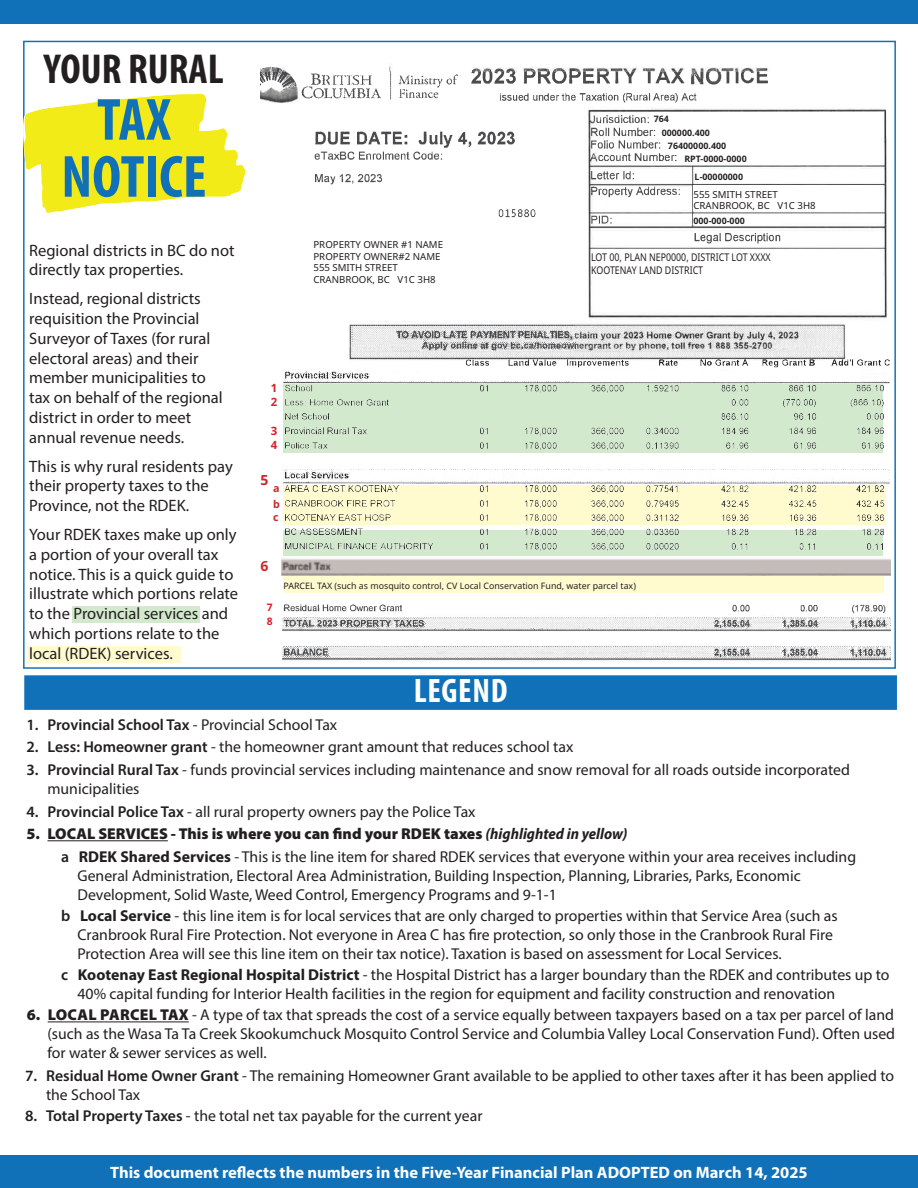
<style>
.page{position:relative;width:918px;height:1188px;background:#fff}
.page>*{position:absolute;margin:0;border:0;box-sizing:border-box;transform-origin:0 0}
.t1{font:700 condensed 60px/57px "Myriad Pro";color:#1071b9;text-align:center}
.t2{font:700 condensed 42px "Myriad Pro";color:#231f20}
.t3{font:700 condensed 34.05px "Myriad Pro";letter-spacing:.02em;color:#fff}
.t4{font:16.5px/19.8px "Myriad Pro";color:#231f20}
.t5{font:700 16.5px "Myriad Pro";color:#fff}
.t6{font:15.75px/18.9px "Myriad Pro";color:#231f20}
.t7{font:600 15.75px "Myriad Pro";color:#231f20}
.t8{font:700 13.95px "BC Sans";color:#d1232a}
.t9{font:700 11.4px/14.4px "BC Sans";color:#d1232a}
.t10{font:10.65px/12.8px "BC Sans";color:#231f20;scale:.83 1}
.t11{font:700 10.65px/15.9px "BC Sans";color:#d1232a}
.t12{font:700 10.35px/14.5px "BC Sans";color:#d1232a}
.t13{font:9.6px/11.6px "BC Sans";color:#231f20}
.t14{font:700 8.85px/10.6px "BC Sans";color:#231f20}
.t15{font:8.85px "BC Sans";color:#231f20}
.s1{font-weight:400}
.s2{font-weight:600}
.s3{font-weight:900}
.s4{font-weight:700;font-style:italic;font-stretch:semi-condensed}
.s5{font-weight:700}
</style>
<div class="page">
<div style="left:283px;top:576px;width:600px;height:16px;background:#fffbcf"></div>
<div style="left:28px;top:646px;width:153px;height:16px;background:#fffbcf"></div>
<div style="left:73px;top:606px;width:127px;height:16px;background:#d3e9ce"></div>
<div style="left:24px;top:675px;width:873px;height:35px;background:#1071b9;border:2px solid #1071b9"></div>
<div style="left:0;top:1156px;width:918px;height:32px;background:#1071b9"></div>
<div style="left:0;top:0;width:918px;height:24px;background:#1071b9"></div>
<hr style="left:48px;top:840px;width:120px;height:1px;background:#231f20">
<hr style="left:48px;top:1022px;width:141px;height:1px;background:#231f20">
<img style="left:260px;top:66px;width:627px;height:290px">
<img style="left:388px;top:70px;width:5px;height:31px">
<img style="left:690px;top:68px;width:32px;height:17px">
<div style="left:313px;top:233px;width:190px;height:55px;background:#fff"></div>
<div style="left:446px;top:150px;width:37px;height:13px;background:#fff"></div>
<div style="left:654px;top:112px;width:47px;height:14px;background:#fff"></div>
<div style="left:662px;top:126px;width:66px;height:14px;background:#fff"></div>
<div style="left:668px;top:140px;width:87px;height:13px;background:#fff"></div>
<div style="left:684px;top:153px;width:88px;height:10px;background:#fff"></div>
<div style="left:591px;top:250px;width:241px;height:30px;background:#fff"></div>
<img style="left:282px;top:558px;width:609px;height:17px">
<img style="left:282px;top:604px;width:609px;height:58px">
<svg style="left:23px;top:92px;width:223px;height:122px"></svg>
<img style="left:283px;top:356px;width:613px;height:202px">
<div style="left:693px;top:185px;width:190px;height:26px;background:#fff"></div>
<div style="left:695px;top:169px;width:87px;height:13px;background:#fff"></div>
<div style="left:693px;top:214px;width:88px;height:11px;background:#fff"></div>
<h2 class="t2" style="left:44px;top:42px;width:181px">YOUR RURAL</h2>
<h1 class="t1" style="left:61px;top:90px;width:147px">TAX<br>NOTICE</h1>
<p class="t4" style="left:29px;top:240px;width:207px">Regional districts in BC do not directly tax properties.</p>
<p class="t4" style="left:29px;top:288px;width:195px">Instead, regional districts requisition the Provincial<br>Surveyor of Taxes (for rural electoral areas) and their member municipalities to tax on behalf of the regional district in order to meet annual revenue needs.</p>
<p class="t4" style="left:29px;top:456px;width:205px">This is why rural residents pay their property taxes to the<br>Province, not the RDEK.</p>
<p class="t4" style="left:29px;top:524px;width:210px">Your RDEK taxes make up only a portion of your overall tax notice. This is a quick guide to illustrate which portions relate to the Provincial services and which portions relate to the local (RDEK) services.</p>
<p class="t14" style="left:654px;top:114px;width:17px">764</p>
<p class="t14" style="left:662px;top:127px;width:50px">000000.400</p>
<p class="t14" style="left:668px;top:141px;width:60px">76400000.400</p>
<p class="t14" style="left:684px;top:154px;width:64px">RPT-0000-0000</p>
<p class="t13" style="left:313px;top:239px;width:131px">PROPERTY OWNER #1 NAME<br>PROPERTY OWNER#2 NAME<br>555 SMITH STREET<br>CRANBROOK, BC V1C 3H8</p>
<p class="t9" style="left:271px;top:380px;width:8px">1</p>
<p class="t9" style="left:271px;top:395px;width:8px">2</p>
<p class="t9" style="left:271px;top:424px;width:8px">3<br>4</p>
<p class="t8" style="left:260px;top:471px;width:9px">5</p>
<p class="t11" style="left:273px;top:480px;width:8px">a b</p>
<p class="t11" style="left:273px;top:509px;width:7px">c</p>
<p class="t8" style="left:260px;top:556px;width:9px">6</p>
<p class="t14" style="left:695px;top:172px;width:50px">L-00000000</p>
<p class="t14" style="left:693px;top:216px;width:53px">000-000-000</p>
<p class="t13" style="left:693px;top:189px;width:124px">555 SMITH STREET<br>CRANBROOK, BC V1C 3H8</p>
<p class="t14" style="left:695px;top:245px;width:115px">5555 SMITH STREET<br>CRANBROOK, BC V1C 3H8</p>
<p class="t10" style="left:591px;top:251px;width:218px">LOT 00, PLAN NEP0000, DISTRICT LOT XXXX<br>KOOTENAY LAND DISTRICT</p>
<p class="t12" style="left:267px;top:600px;width:7px">7<br>8</p>
<p class="t15" style="left:283px;top:579px;width:354px">PARCEL TAX (such as mosquito control, CV Local Conservation Fund, water parcel tax)</p>
<h3 class="t3" style="left:414px;top:669px;width:95px">LEGEND</h3>
<p class="t7" style="left:27px;top:715px;width:312px">1. Provincial School Tax <span class="s1">- Provincial School Tax</span></p>
<p class="t6" style="left:27px;top:737px;width:548px"><span class="s2">2. Less: Homeowner grant</span> - the homeowner grant amount that reduces school tax</p>
<p class="t6" style="left:48px;top:760px;width:804px;text-indent:-21px"><span class="s2">3. Provincial Rural Tax</span> - funds provincial services including maintenance and snow removal for all roads outside incorporated municipalities</p>
<p class="t6" style="left:27px;top:802px;width:451px"><span class="s2">4. Provincial Police Tax</span> - all rural property owners pay the Police Tax</p>
<p class="t6" style="left:61px;top:822px;width:797px;line-height:22.6px;text-indent:-34px"><span class="s3">5. LOCAL SERVICES - This is where you can find your RDEK taxes</span> <span class="s4">(highlighted in yellow)<br></span><span class="s2">a</span> <span class="s5">RDEK Shared Services</span> - This is the line item for shared RDEK services that everyone within your area receives including</p>
<p class="t6" style="left:78px;top:866px;width:725px">General Administration, Electoral Area Administration, Building Inspection, Planning, Libraries, Parks, Economic<br>Development, Solid Waste, Weed Control, Emergency Programs and 9-1-1</p>
<p class="t6" style="left:78px;top:906px;width:762px;text-indent:-17px"><span class="s2">b</span> <span class="s5">Local Service</span> - this line item is for local services that are only charged to properties within that Service Area (such as<br>Cranbrook Rural Fire Protection. Not everyone in Area C has fire protection, so only those in the Cranbrook Rural Fire<br>Protection Area will see this line item on their tax notice). Taxation is based on assessment for Local Services.</p>
<p class="t6" style="left:78px;top:965px;width:814px;text-indent:-17px"><span class="s2">c</span> <span class="s5">Kootenay East Regional Hospital District</span> - the Hospital District has a larger boundary than the RDEK and contributes up to<br>40% capital funding for Interior Health facilities in the region for equipment and facility construction and renovation</p>
<p class="t6" style="left:48px;top:1005px;width:849px;text-align:justify;text-indent:-21px"><span class="s3">6. LOCAL PARCEL TAX</span> - A type of tax that spreads the cost of a service equally between taxpayers based on a tax per parcel of land (such as the Wasa Ta Ta Creek Skookumchuck Mosquito Control Service and Columbia Valley Local Conservation Fund). Often used for water &amp; sewer services as well.</p>
<p class="t6" style="left:46px;top:1066px;width:850px;text-indent:-21px"><span class="s2">7. Residual Home Owner Grant</span> - The remaining Homeowner Grant available to be applied to other taxes after it has been applied to the School Tax</p>
<p class="t6" style="left:25px;top:1106px;width:459px"><span class="s2">8. Total Property Taxes</span> - the total net tax payable for the current year</p>
<p class="t5" style="left:110px;top:1162px;width:699px">This document reflects the numbers in the Five-Year Financial Plan ADOPTED on March 14, 2025</p>
</div>
